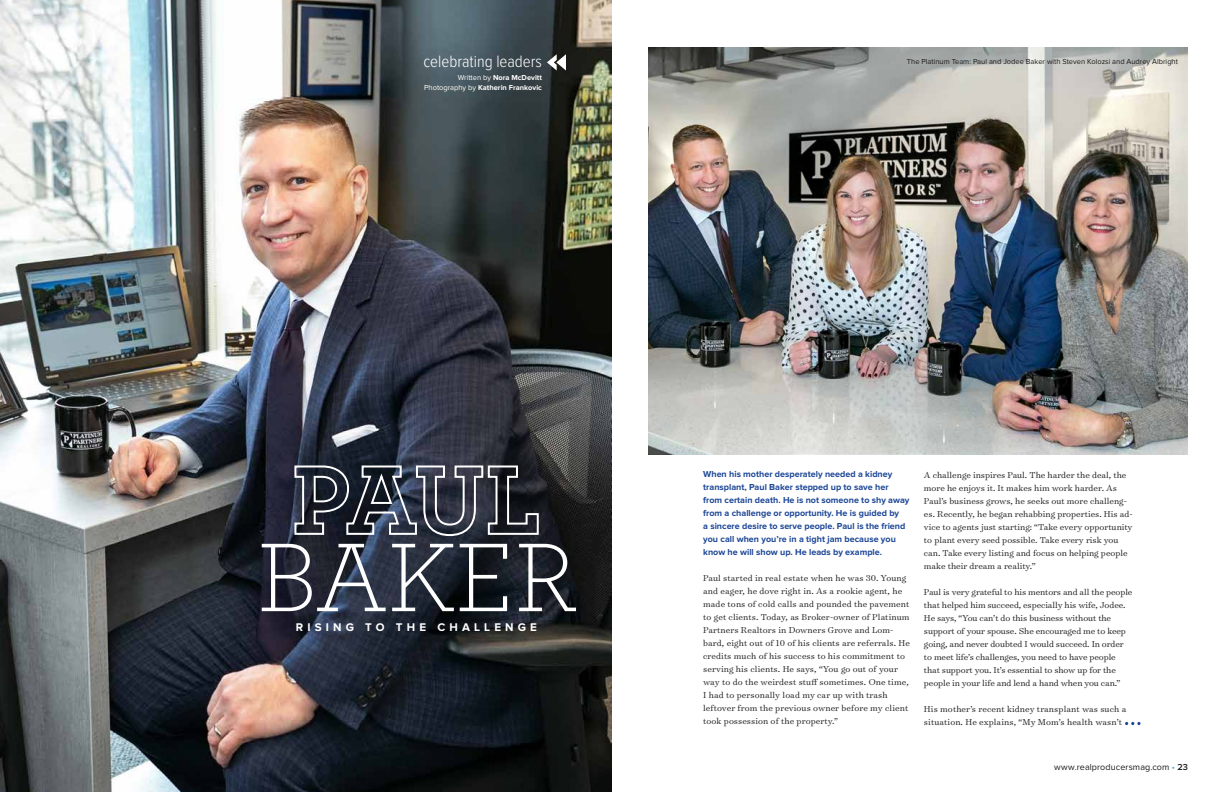
<style>
.page{position:relative;width:1224px;height:792px;background:#fff}
.page>*{position:absolute;margin:0;border:0;box-sizing:border-box;transform-origin:0 0}
.t1{font:300 102.4px "Archer Pro";color:#fff}
.t2{font:300 17px "Proxima Nova Cond";color:#fff}
.t3{font:700 11.5px "Proxima Nova";letter-spacing:.36em;color:#fff}
.t4{font:300 9.8px/13px "Surveyor Text";color:#1c1b1a}
.t5{font:700 9px/13px "Proxima Nova";color:#1d4796}
.t6{font:9px "Proxima Nova";letter-spacing:.01em;color:#1c1b1a}
.t7{font:7.5px "Proxima Nova";color:#1c1b1a}
.t8{font:700 7.5px/10px "Proxima Nova";color:#fff;text-align:right}
.s1{font-weight:400}
.s2{color:#2ea5dc}
.s3{font-weight:600}
</style>
<div class="page">
<img style="left:0;top:0;width:612px;height:792px">
<svg style="left:293px;top:464px;width:247px;height:73px;background:#444954"></svg>
<svg style="left:547px;top:54px;width:19px;height:17px"></svg>
<img style="left:648px;top:48px;width:540px;height:406px">
<svg style="left:1125px;top:722px;width:16px;height:3px"></svg>
<h2 class="t2" style="left:424px;top:54px;width:120px">celebrating leaders</h2>
<p class="t8" style="left:424px;top:73px;width:119px"><span class="s1">Written by</span> Nora McDevitt<br><span class="s1">Photography by</span> Katherin Frankovic</p>
<p class="t7" style="left:907px;top:57px;width:273px">The Platinum Team: Paul and Jodee Baker with Steven Kolozsi and Audrey Albright</p>
<h1 class="t1" style="left:257px;top:510px;width:321px">BAKER</h1>
<p class="t3" style="left:296px;top:622px;width:243px">RISING TO THE CHALLENGE</p>
<p class="t5" style="left:703px;top:468px;width:208px">When his mother desperately needed a kidney transplant, Paul Baker stepped up to save her from certain death. He is not someone to shy away from a challenge or opportunity. He is guided by<br>a sincere desire to serve people. Paul is the friend you call when you’re in a tight jam because you know he will show up. He leads by example.</p>
<p class="t4" style="left:703px;top:572px;width:208px">Paul started in real estate when he was 30. Young and eager, he dove right in. As a rookie agent, he made tons of cold calls and pounded the pavement to get clients. Today, as Broker-owner of Platinum Partners Realtors in Downers Grove and Lom&shy;bard, eight out of 10 of his clients are referrals. He credits much of his success to his commitment to serving his clients. He says, “You go out of your way to do the weirdest stuff sometimes. One time, I had to personally load my car up with trash leftover from the previous owner before my client took possession of the property.”</p>
<p class="t4" style="left:924px;top:468px;width:210px">A challenge inspires Paul. The harder the deal, the more he enjoys it. It makes him work harder. As Paul’s business grows, he seeks out more challeng&shy;es. Recently, he began rehabbing properties. His ad&shy;vice to agents just starting: “Take every opportunity to plant every seed possible. Take every risk you can. Take every listing and focus on helping people make their dream a reality.”</p>
<p class="t4" style="left:924px;top:585px;width:210px">Paul is very grateful to his mentors and all the people that helped him succeed, especially his wife, Jodee.<br>He says, “You can’t do this business without the support of your spouse. She encouraged me to keep going, and never doubted I would succeed. In order to meet life’s challenges, you need to have people that support you. It’s essential to show up for the people in your life and lend a hand when you can.”</p>
<p class="t4" style="left:924px;top:702px;width:204px">His mother’s recent kidney transplant was such a situation. He explains, “My Mom’s health wasn’t</p>
<p class="t6" style="left:1054px;top:762px;width:135px">www.realproducersmag.com <span class="s2">•</span> <span class="s3">23</span></p>
</div>
